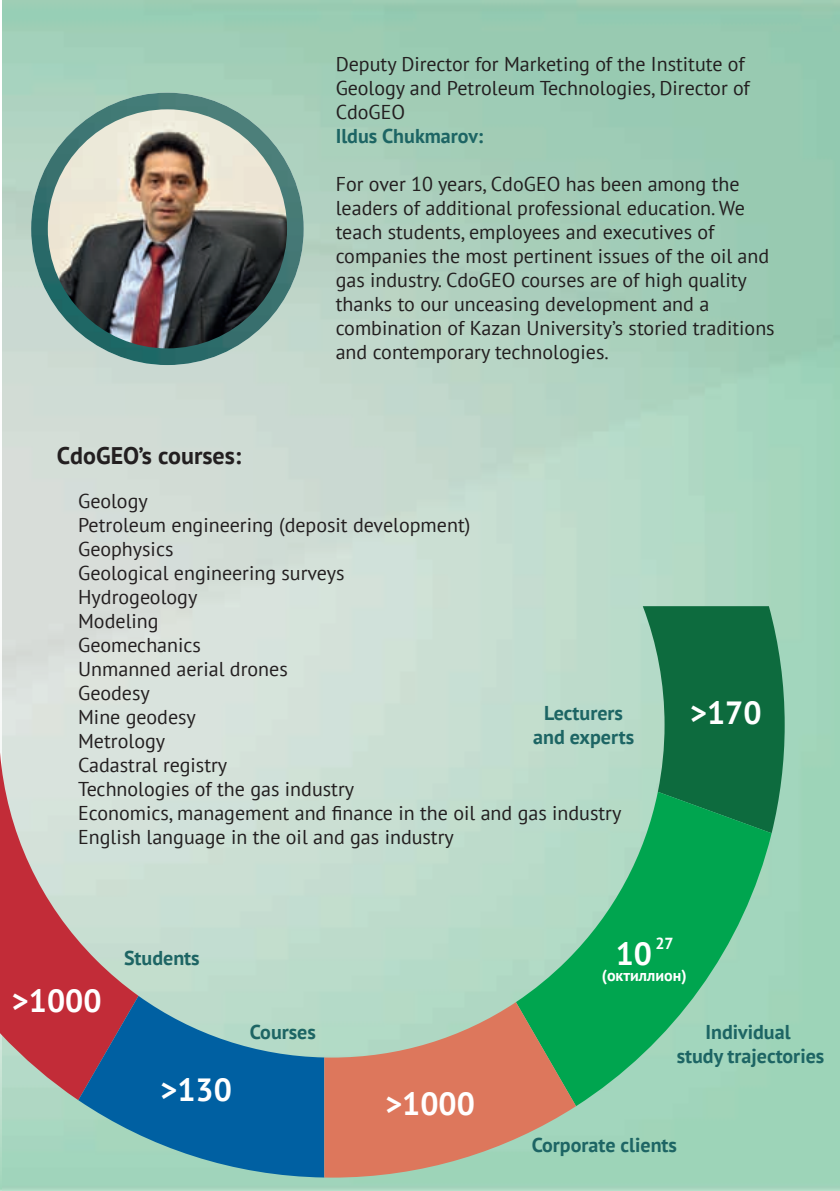
<style>
.page{position:relative;width:840px;height:1191px;background:#fff}
.page>*{position:absolute;margin:0;border:0;box-sizing:border-box;transform-origin:0 0}
.t1{font:700 32px "PT Sans";color:#fff}
.t2{font:700 24px "PT Sans";color:#231f20}
.t3{font:20px/24px "PT Sans";color:#231f20}
.t4{font:700 20px/24px "PT Sans";color:#1d6564;text-align:center}
.t5{font:700 16px/31.8px "PT Sans";color:#fff}
</style>
<div class="page">
<img style="left:0;top:0;width:839px;height:1191px">
<img style="left:31px;top:93px;width:272px;height:272px;border-radius:136px">
<img style="left:48px;top:109px;width:239px;height:239px;border-radius:119px">
<svg style="left:0;top:752px;width:138px;height:348px;background:#c99796"></svg>
<svg style="left:642px;top:606px;width:142px;height:227px;background:#267c52"></svg>
<svg style="left:515px;top:792px;width:256px;height:314px;background:#59bd8a"></svg>
<svg style="left:78px;top:996px;width:246px;height:181px;background:#4381a4"></svg>
<svg style="left:324px;top:1002px;width:251px;height:175px;background:#be9678"></svg>
<p class="t3" style="left:335px;top:51px;width:415px">Deputy Director for Marketing of the Institute of<br>Geology and Petroleum Technologies, Director of<br>CdoGEO</p>
<p class="t4" style="left:335px;top:123px;width:149px">Ildus Chukmarov:</p>
<p class="t3" style="left:335px;top:171px;width:440px">For over 10 years, CdoGEO has been among the leaders of additional professional education. We teach students, employees and executives of companies the most pertinent issues of the oil and gas industry. CdoGEO courses are of high quality thanks to our unceasing development and a combination of Kazan University’s storied traditions and contemporary technologies.</p>
<p class="t2" style="left:57px;top:440px;width:186px">CdoGEO’s courses:</p>
<p class="t3" style="left:78px;top:488px;width:544px">Geology<br>Petroleum engineering (deposit development)<br>Geophysics<br>Geological engineering surveys<br>Hydrogeology<br>Modeling<br>Geomechanics<br>Unmanned aerial drones<br>Geodesy<br>Mine geodesy<br>Metrology<br>Cadastral registry<br>Technologies of the gas industry<br>Economics, management and finance in the oil and gas industry<br>English language in the oil and gas industry</p>
<p class="t4" style="left:533px;top:700px;width:102px">Lecturers and experts</p>
<h1 class="t1" style="left:689px;top:691px;width:73px">&gt;170</h1>
<h1 class="t1" style="left:12px;top:979px;width:91px">&gt;1000</h1>
<p class="t4" style="left:124px;top:946px;width:77px">Students</p>
<h1 class="t1" style="left:160px;top:1068px;width:73px">&gt;130</h1>
<p class="t5" style="left:601px;top:927px;width:86px;text-indent:53px">27 (октиллион)</p>
<h1 class="t1" style="left:615px;top:933px;width:38px">10</h1>
<p class="t4" style="left:250px;top:1019px;width:68px">Courses</p>
<p class="t4" style="left:676px;top:1019px;width:149px">Individual<br>study trajectories</p>
<h1 class="t1" style="left:385px;top:1082px;width:91px">&gt;1000</h1>
<p class="t4" style="left:531px;top:1132px;width:147px">Corporate clients</p>
</div>
